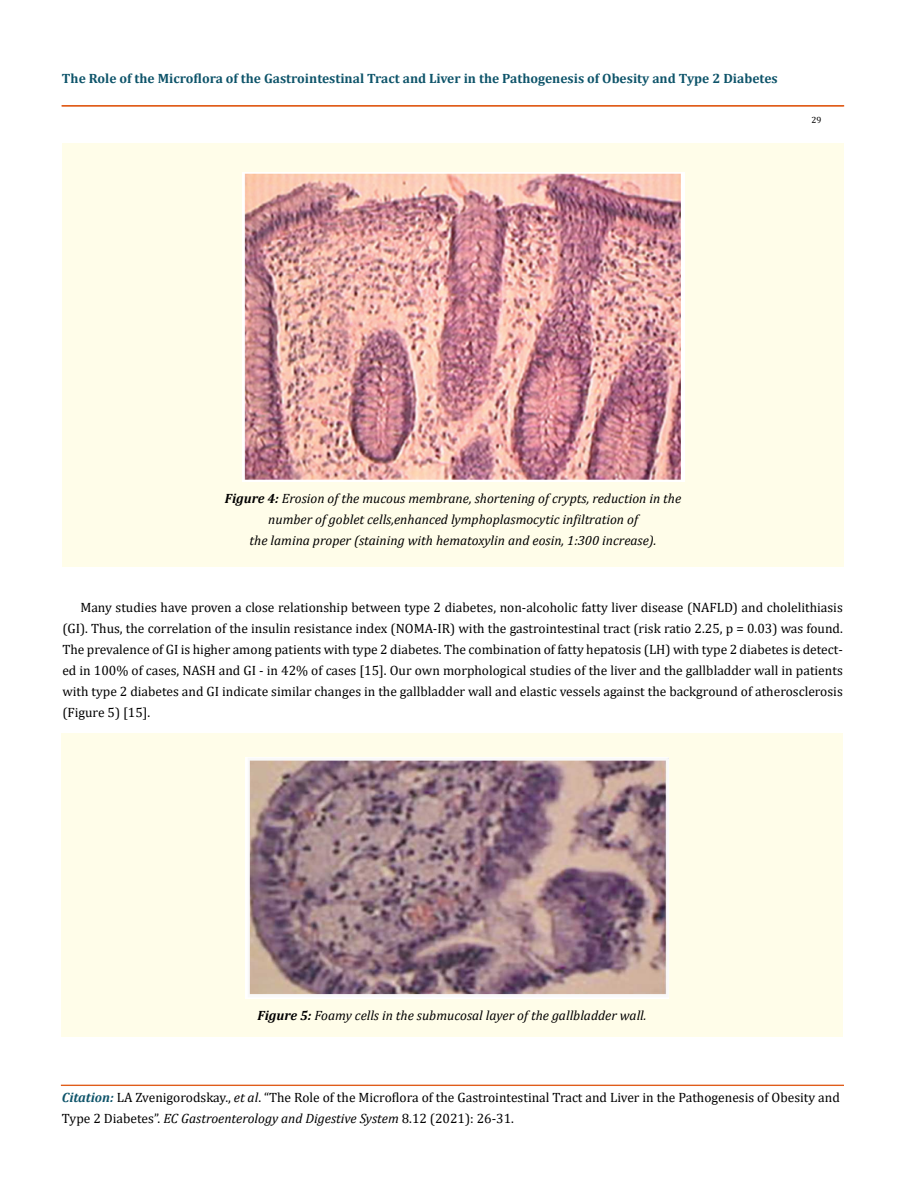
<style>
.page{position:relative;width:917px;height:1190px;background:#fff}
.page>*{position:absolute;margin:0;border:0;box-sizing:border-box;transform-origin:0 0}
.t1{font:13.5px/21px "Cambria";color:#000}
.t2{font:italic 13.5px/21px "Cambria";color:#000;text-align:center}
.t3{font:700 13.5px "Cambria";color:#0e546a}
.t4{font:9px "Cambria";color:#000}
.s1{font-weight:700}
.s2{font-weight:700;font-style:italic;color:#0e546a}
.s3{font-style:italic}
</style>
<div class="page">
<hr style="left:62px;top:106px;width:781px;height:1px;background:#e05d1a">
<div style="left:62px;top:105px;width:781px;height:1px;border:1px solid #e05d1a"></div>
<hr style="left:61px;top:1085px;width:782px;height:1px;background:#e05d1a">
<div style="left:62px;top:143px;width:781px;height:423px;background:#fffde9"></div>
<img style="left:242px;top:173px;width:442px;height:308px">
<div style="left:61px;top:734px;width:781px;height:303px;background:#fffde9"></div>
<img style="left:246px;top:757px;width:422px;height:242px">
<p class="t3" style="left:62px;top:69px;width:717px">The Role of the Microflora of the Gastrointestinal Tract and Liver in the Pathogenesis of Obesity and Type 2 Diabetes</p>
<p class="t4" style="left:811px;top:115px;width:11px">29</p>
<p class="t2" style="left:225px;top:487px;width:458px"><span class="s1">Figure 4:</span> Erosion of the mucous membrane, shortening of crypts, reduction in the number of goblet cells,enhanced lymphoplasmocytic infiltration of<br>the lamina proper (staining with hematoxylin and eosin, 1:300 increase).</p>
<p class="t1" style="left:62px;top:596px;width:782px;text-align:justify;text-indent:18px">Many studies have proven a close relationship between type 2 diabetes, non-alcoholic fatty liver disease (NAFLD) and cholelithiasis (GI). Thus, the correlation of the insulin resistance index (NOMA-IR) with the gastrointestinal tract (risk ratio 2.25, p = 0.03) was found.<br>The prevalence of GI is higher among patients with type 2 diabetes. The combination of fatty hepatosis (LH) with type 2 diabetes is detect&shy;ed in 100% of cases, NASH and GI - in 42% of cases [15]. Our own morphological studies of the liver and the gallbladder wall in patients with type 2 diabetes and GI indicate similar changes in the gallbladder wall and elastic vessels against the background of atherosclerosis (Figure 5) [15].</p>
<p class="t2" style="left:257px;top:1004px;width:390px"><span class="s1">Figure 5:</span> Foamy cells in the submucosal layer of the gallbladder wall.</p>
<p class="t1" style="left:62px;top:1086px;width:779px"><span class="s2">Citation:</span> LA Zvenigorodskay., <span class="s3">et al</span>. “The Role of the Microflora of the Gastrointestinal Tract and Liver in the Pathogenesis of Obesity and<br>Type 2 Diabetes”. <span class="s3">EC Gastroenterology and Digestive System</span> 8.12 (2021): 26-31.</p>
</div>
